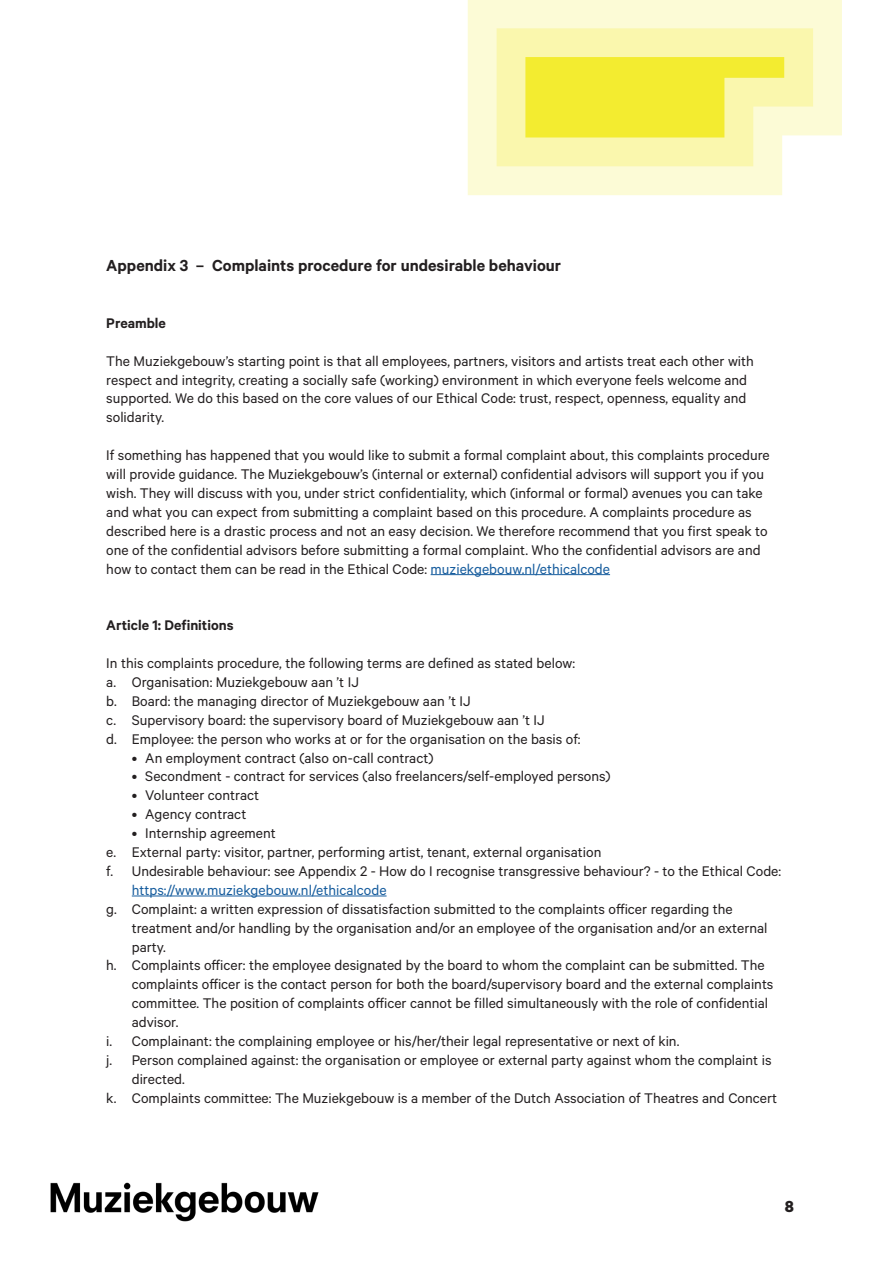
<style>
.page{position:relative;width:893px;height:1263px;background:#fff}
.page>*{position:absolute;margin:0;border:0;box-sizing:border-box;transform-origin:0 0}
.t1{font:600 18px "Calibre";color:#231f20}
.t2{font:700 18px "Calibre";color:#231f20}
.t3{font:15.75px/18.9px "Calibre";color:#231f20}
.t4{font:15.75px "Calibre";color:#175d9e}
.t5{font:600 15.75px "Calibre";color:#231f20}
.s1{color:#175d9e}
</style>
<div class="page">
<hr style="left:431px;top:574px;width:179px;height:1px;background:#175d9e">
<hr style="left:132px;top:896px;width:255px;height:1px;background:#175d9e">
<svg style="left:468px;top:0;width:374px;height:195px;background:#fcfbd9"></svg>
<svg style="left:496px;top:28px;width:317px;height:138px;background:#f7f380"></svg>
<img style="left:50px;top:1182px;width:269px;height:40px">
<p class="t1" style="left:106px;top:255px;width:456px">Appendix 3 – Complaints procedure for undesirable behaviour</p>
<p class="t5" style="left:106px;top:314px;width:61px">Preamble</p>
<p class="t3" style="left:106px;top:351px;width:649px">The Muziekgebouw’s starting point is that all employees, partners, visitors and artists treat each other with respect and integrity, creating a socially safe (working) environment in which everyone feels welcome and supported. We do this based on the core values of our Ethical Code: trust, respect, openness, equality and solidarity.</p>
<p class="t3" style="left:106px;top:445px;width:665px">If something has happened that you would like to submit a formal complaint about, this complaints procedure will provide guidance. The Muziekgebouw’s (internal or external) confidential advisors will support you if you wish. They will discuss with you, under strict confidentiality, which (informal or formal) avenues you can take and what you can expect from submitting a complaint based on this procedure. A complaints procedure as described here is a drastic process and not an easy decision. We therefore recommend that you first speak to one of the confidential advisors before submitting a formal complaint. Who the confidential advisors are and how to contact them can be read in the Ethical Code: <span class="s1">muziekgebouw.nl/ethicalcode</span></p>
<p class="t5" style="left:106px;top:616px;width:129px">Article 1: Definitions</p>
<p class="t3" style="left:106px;top:653px;width:476px">In this complaints procedure, the following terms are defined as stated below: a. Organisation: Muziekgebouw aan ’t IJ<br>b. Board: the managing director of Muziekgebouw aan ’t IJ<br>c. Supervisory board: the supervisory board of Muziekgebouw aan ’t IJ<br>d. Employee: the person who works at or for the organisation on the basis of:</p>
<p class="t3" style="left:132px;top:748px;width:303px">• An employment contract (also on-call contract)</p>
<p class="t3" style="left:132px;top:766px;width:480px">• Secondment - contract for services (also freelancers/self-employed persons)</p>
<p class="t3" style="left:132px;top:785px;width:129px">• Volunteer contract</p>
<p class="t3" style="left:132px;top:804px;width:116px">• Agency contract</p>
<p class="t3" style="left:106px;top:823px;width:676px;text-indent:25px">• Internship agreement<br>e. External party: visitor, partner, performing artist, tenant, external organisation<br>f. Undesirable behaviour: see Appendix 2 - How do I recognise transgressive behaviour? - to the Ethical Code:</p>
<p class="t4" style="left:132px;top:881px;width:256px">https://www.muziekgebouw.nl/ethicalcode</p>
<p class="t3" style="left:106px;top:899px;width:628px">g. Complaint: a written expression of dissatisfaction submitted to the complaints officer regarding the</p>
<p class="t3" style="left:132px;top:918px;width:637px">treatment and/or handling by the organisation and/or an employee of the organisation and/or an external</p>
<p class="t3" style="left:132px;top:937px;width:36px">party.</p>
<p class="t3" style="left:106px;top:955px;width:660px">h. Complaints officer: the employee designated by the board to whom the complaint can be submitted. The</p>
<p class="t3" style="left:132px;top:974px;width:643px">complaints officer is the contact person for both the board/supervisory board and the external complaints</p>
<p class="t3" style="left:132px;top:993px;width:638px">committee. The position of complaints officer cannot be filled simultaneously with the role of confidential</p>
<p class="t3" style="left:132px;top:1012px;width:48px">advisor.</p>
<p class="t3" style="left:106px;top:1031px;width:575px">i. Complainant: the complaining employee or his/her/their legal representative or next of kin.</p>
<p class="t3" style="left:106px;top:1050px;width:667px">j. Person complained against: the organisation or employee or external party against whom the complaint is</p>
<p class="t3" style="left:132px;top:1069px;width:55px">directed.</p>
<p class="t3" style="left:106px;top:1088px;width:672px">k. Complaints committee: The Muziekgebouw is a member of the Dutch Association of Theatres and Concert</p>
<p class="t2" style="left:785px;top:1195px;width:11px">8</p>
</div>
